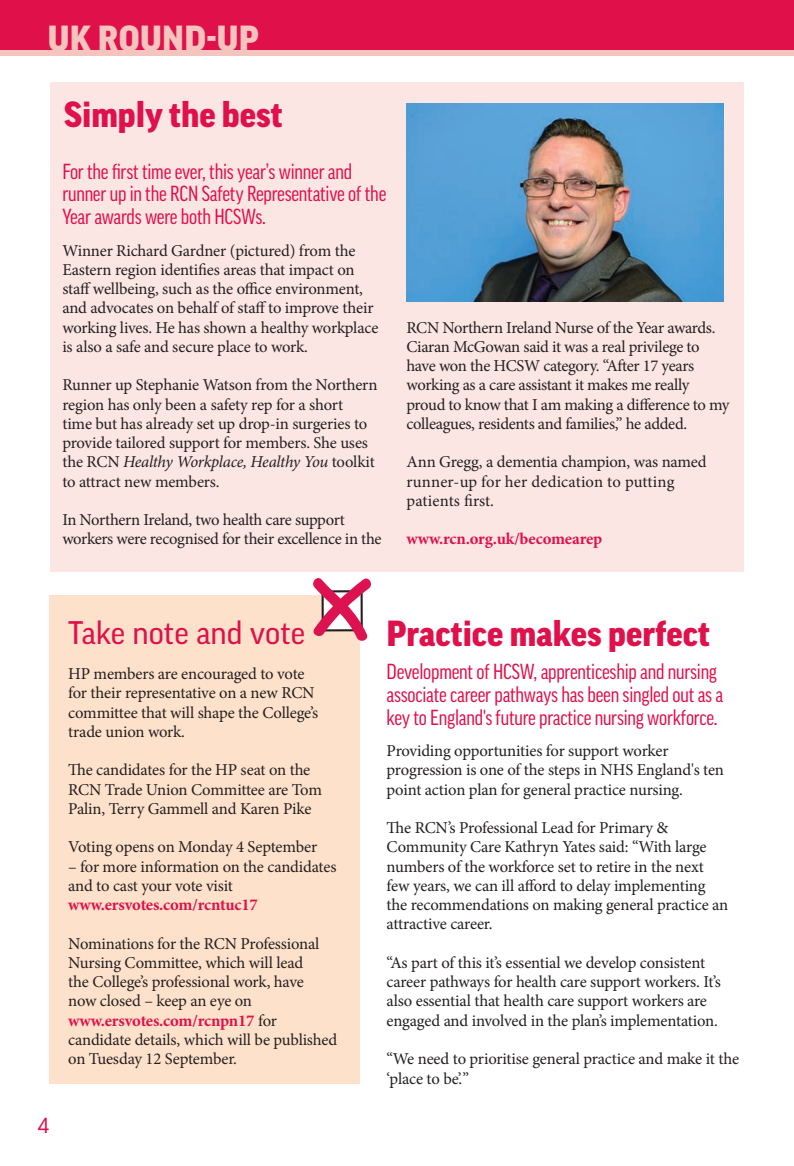
<style>
.page{position:relative;width:794px;height:1166px;background:#fff}
.page>*{position:absolute;margin:0;border:0;box-sizing:border-box;transform-origin:0 0}
.Article_Heading{font:900 35px "Good Pro";color:#e0104b}
.t1{font:900 35px "Good Pro";letter-spacing:.01em;color:#f6c4bf}
.Article_Heading-2{font:31.5px "Good Pro";color:#e0104b}
.In-Article_Subheadin{font:condensed 21px/22.8px "Good Pro";letter-spacing:-.01em;color:#e0104b}
.t2{font:21px "Good Pro";color:#e0104b}
.body{font:16.62px/19.2px "Minion Pro";letter-spacing:-.015em;color:#231f20}
.body-2{font:700 16.62px "Minion Pro";letter-spacing:-.01em;color:#e0104b}
.s1{font-style:italic}
.s2{font-weight:700;color:#e0104b}
</style>
<div class="page">
<div style="left:0;top:0;width:794px;height:56px;background:#f6c4bf"></div>
<div style="left:0;top:0;width:794px;height:50px;background:#e0104b"></div>
<div style="left:50px;top:595px;width:310px;height:488px;background:#fee1ca"></div>
<div style="left:50px;top:82px;width:693px;height:490px;background:#fbe6e3"></div>
<img style="left:406px;top:104px;width:317px;height:197px">
<svg style="left:313px;top:578px;width:58px;height:63px"></svg>
<p class="t1" style="left:48px;top:19px;width:213px">UK ROUND-UP</p>
<p class="Article_Heading" style="left:64px;top:95px;width:220px">Simply the best</p>
<p class="In-Article_Subheadin" style="left:62px;top:160px;width:325px">For the first time ever, this year’s winner and runner up in the RCN Safety Representative of the<br>Year awards were both HCSWs.</p>
<p class="body" style="left:62px;top:241px;width:318px">Winner Richard Gardner (pictured) from the Eastern region identifies areas that impact on staff wellbeing, such as the office environment, and advocates on behalf of staff to improve their working lives. He has shown a healthy workplace is also a safe and secure place to work.</p>
<p class="body" style="left:62px;top:375px;width:316px">Runner up Stephanie Watson from the Northern region has only been a safety rep for a short<br>time but has already set up drop-in surgeries to provide tailored support for members. She uses the RCN <span class="s1">Healthy Workplace, Healthy You</span> toolkit to attract new members.</p>
<p class="body" style="left:62px;top:510px;width:321px">In Northern Ireland, two health care support workers were recognised for their excellence in the</p>
<p class="body" style="left:406px;top:318px;width:325px">RCN Northern Ireland Nurse of the Year awards.<br>Ciaran McGowan said it was a real privilege to have won the HCSW category. “After 17 years working as a care assistant it makes me really proud to know that I am making a difference to my colleagues, residents and families,” he added.</p>
<p class="body" style="left:406px;top:452px;width:302px">Ann Gregg, a dementia champion, was named runner-up for her dedication to putting patients first.</p>
<p class="body-2" style="left:406px;top:527px;width:197px">www.rcn.org.uk/becomearep</p>
<p class="Article_Heading-2" style="left:68px;top:615px;width:238px">Take note and vote</p>
<p class="body" style="left:68px;top:664px;width:251px">HP members are encouraged to vote for their representative on a new RCN committee that will shape the College’s trade union work.</p>
<p class="body" style="left:68px;top:760px;width:255px">The candidates for the HP seat on the<br>RCN Trade Union Committee are Tom<br>Palin, Terry Gammell and Karen Pike</p>
<p class="body" style="left:68px;top:837px;width:250px">Voting opens on Monday 4 September</p>
<p class="body" style="left:68px;top:857px;width:270px">– for more information on the candidates and to cast your vote visit <span class="s2">www.ersvotes.com/rcntuc17</span></p>
<p class="body" style="left:68px;top:934px;width:270px">Nominations for the RCN Professional Nursing Committee, which will lead<br>the College’s professional work, have<br>now closed – keep an eye on <span class="s2">www.ersvotes.com/rcnpn17</span> for candidate details, which will be published on Tuesday 12 September.</p>
<p class="t2" style="left:38px;top:1113px;width:13px">4</p>
<p class="Article_Heading" style="left:386px;top:613px;width:325px">Practice makes perfect</p>
<p class="In-Article_Subheadin" style="left:386px;top:660px;width:338px">Development of HCSW, apprenticeship and nursing associate career pathways has been singled out as a key to England's future practice nursing workforce.</p>
<p class="body" style="left:386px;top:741px;width:339px">Providing opportunities for support worker progression is one of the steps in NHS England's ten point action plan for general practice nursing.</p>
<p class="body" style="left:386px;top:818px;width:343px">The RCN’s Professional Lead for Primary &amp; Community Care Kathryn Yates said: “With large numbers of the workforce set to retire in the next few years, we can ill afford to delay implementing the recommendations on making general practice an attractive career.</p>
<p class="body" style="left:386px;top:953px;width:336px">“As part of this it’s essential we develop consistent career pathways for health care support workers. It’s also essential that health care support workers are engaged and involved in the plan’s implementation.</p>
<p class="body" style="left:386px;top:1049px;width:354px">“We need to prioritise general practice and make it the ‘place to be’.”</p>
</div>
